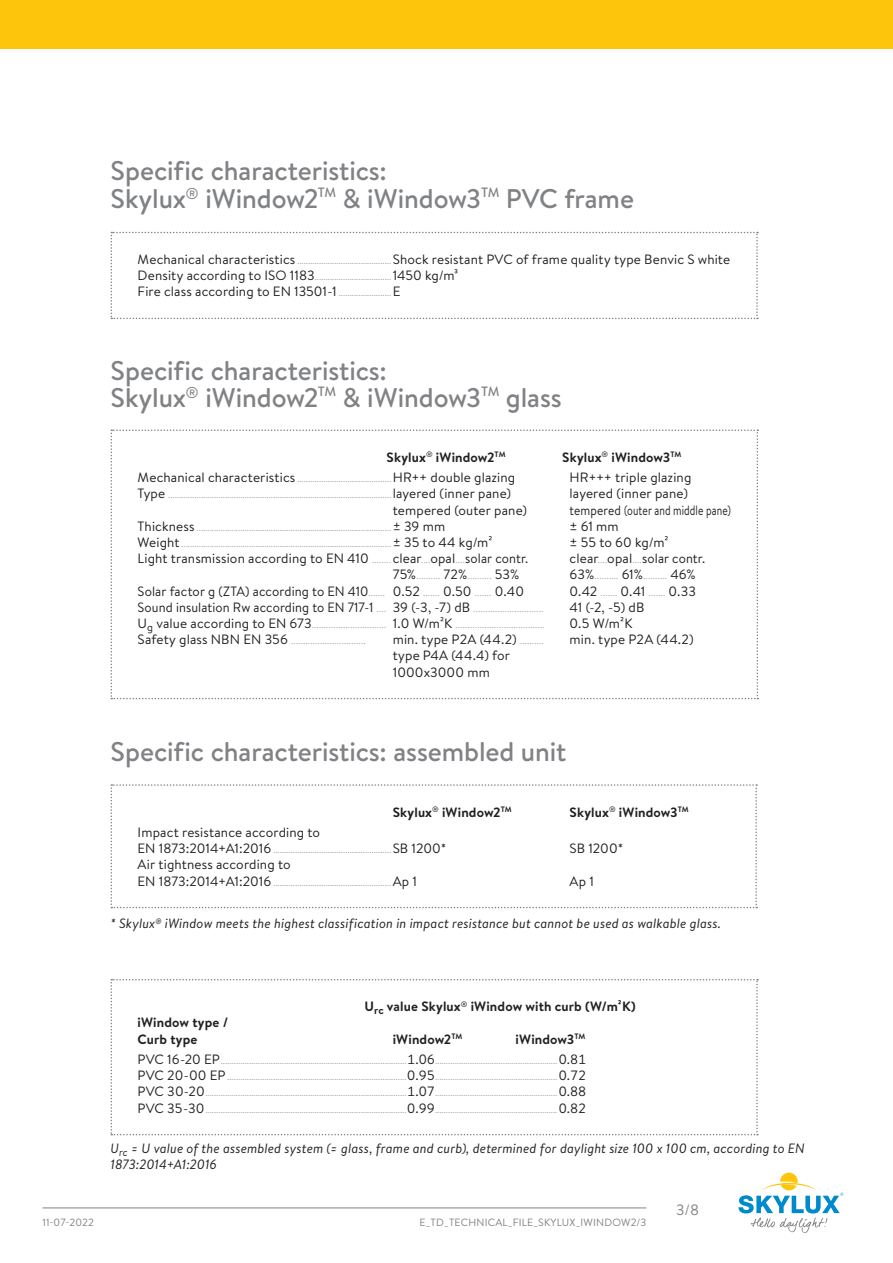
<style>
.page{position:relative;width:893px;height:1263px;background:#fff}
.page>*{position:absolute;margin:0;border:0;box-sizing:border-box;transform-origin:0 0}
.Titel_2{font:500 27px/27px "Brandon Text";letter-spacing:-.005em;color:#808285}
.t1{font:15px "Brandon Text";color:#808285}
.tekst_tabel{font:13.5px "Brandon Text";letter-spacing:.01em;color:#231f20}
.tekst_tabel_zonder_g{font:700 13.5px "Brandon Text";letter-spacing:.01em;color:#231f20}
.tekst_cursief{font:italic 13.5px/16.2px "Brandon Text";letter-spacing:.01em;color:#231f20;scale:.95 1}
.tekst_cursief-2{font:italic 13.5px "Brandon Text";letter-spacing:.01em;color:#231f20}
.tekst_tabel-2{font:13.5px "Brandon Text";letter-spacing:.01em;color:#231f20;scale:.95 1}
.tekst_tabel-3{font:13.5px "Brandon Text";letter-spacing:.01em;color:#231f20;scale:.96 1}
.tekst_tabel-4{font:13.5px "Brandon Text";letter-spacing:.01em;color:#231f20;scale:.88 1}
.t2{font:10.5px "Brandon Text";letter-spacing:.02em;color:#808285}
.tekst_tabel-5{font:9px "Brandon Text";color:#a8a9ad}
.tekst_tabel_met_cijf{font:9px "Brandon Text";color:#a8a9ad}
.s1{font-size:9px;color:#a8a9ad}
.s2{font-size:13.5px;color:#231f20}
.s3{font-size:10.8px;color:#231f20}
</style>
<div class="page">
<svg style="left:738px;top:1172px;width:105px;height:61px"></svg>
<hr style="left:43px;top:1207px;width:603px;height:1px;background:#808285">
<div style="left:0;top:0;width:893px;height:49px;background:#fec50d"></div>
<svg style="left:111px;top:232px;width:647px;height:87px"></svg>
<svg style="left:111px;top:784px;width:646px;height:124px"></svg>
<svg style="left:111px;top:429px;width:647px;height:270px"></svg>
<svg style="left:111px;top:979px;width:647px;height:156px"></svg>
<p class="Titel_2" style="left:111px;top:157px;width:525px">Specific characteristics:<br>Skylux<sup>®</sup> iWindow2<sup>TM</sup> &amp; iWindow3<sup>TM</sup> PVC frame</p>
<p class="tekst_tabel" style="left:138px;top:250px;width:594px">Mechanical characteristics <span class="s1">...........................................</span>Shock resistant PVC of frame quality type Benvic S white</p>
<p class="tekst_tabel-5" style="left:138px;top:271px;width:322px"><span class="s2">Density according to ISO 1183</span>................................... <span class="s2">1450 kg/m³</span></p>
<p class="tekst_tabel" style="left:138px;top:282px;width:264px">Fire class according to EN 13501-1 <span class="s1">........................</span> E</p>
<p class="Titel_2" style="left:111px;top:356px;width:453px">Specific characteristics:<br>Skylux<sup>®</sup> iWindow2<sup>TM</sup> &amp; iWindow3<sup>TM</sup> glass</p>
<p class="tekst_tabel_zonder_g" style="left:387px;top:448px;width:120px">Skylux<sup>®</sup> iWindow2<sup>TM</sup></p>
<p class="tekst_tabel_zonder_g" style="left:562px;top:448px;width:121px">Skylux<sup>®</sup> iWindow3<sup>TM</sup></p>
<p class="tekst_tabel-5" style="left:138px;top:473px;width:379px"><span class="s2">Mechanical characteristics</span> ........................................... <span class="s2">HR++ double glazing</span></p>
<p class="tekst_tabel" style="left:570px;top:468px;width:123px">HR+++ triple glazing</p>
<p class="tekst_tabel-5" style="left:138px;top:489px;width:375px"><span class="s2">Type</span> ...................................................................................................... <span class="s2">layered (inner pane)</span></p>
<p class="tekst_tabel" style="left:570px;top:484px;width:120px">layered (inner pane)</p>
<p class="tekst_tabel" style="left:393px;top:501px;width:136px">tempered (outer pane)</p>
<p class="tekst_tabel-4" style="left:570px;top:501px;width:185px">tempered (outer and middle pane)</p>
<p class="tekst_tabel-5" style="left:138px;top:521px;width:309px"><span class="s2">Thickness</span> ......................................................................................... <span class="s2">± 39 mm</span></p>
<p class="tekst_tabel" style="left:570px;top:517px;width:51px">± 61 mm</p>
<p class="tekst_tabel-5" style="left:138px;top:538px;width:356px"><span class="s2">Weight</span> ................................................................................................ <span class="s2">± 35 to 44 kg/m²</span></p>
<p class="tekst_tabel" style="left:570px;top:533px;width:100px">± 55 to 60 kg/m²</p>
<p class="tekst_tabel" style="left:138px;top:549px;width:392px">Light transmission according to EN 410 <span class="s1">........</span>clear<span class="s1">....</span>opal<span class="s1">....</span>solar contr.</p>
<p class="tekst_tabel" style="left:570px;top:549px;width:137px">clear<span class="s1">....</span>opal<span class="s1">....</span>solar contr.</p>
<p class="tekst_tabel-5" style="left:393px;top:570px;width:128px"><span class="s2">75%</span>.......... <span class="s2">72%</span>.......... <span class="s2">53%</span></p>
<p class="tekst_tabel-5" style="left:570px;top:570px;width:127px"><span class="s2">63%</span>.......... <span class="s2">61%</span>.......... <span class="s2">46%</span></p>
<p class="tekst_tabel-3" style="left:138px;top:582px;width:404px">Solar factor g (ZTA) according to EN 410<span class="s1">.......</span> 0.52 <span class="s1">.......</span> 0.50 <span class="s1">.......</span> 0.40</p>
<p class="tekst_tabel-5" style="left:570px;top:586px;width:128px"><span class="s2">0.42</span> ....... <span class="s2">0.41</span> ....... <span class="s2">0.33</span></p>
<p class="tekst_tabel-2" style="left:138px;top:598px;width:429px">Sound insulation Rw according to EN 717-1 <span class="s1">....</span> 39 (-3, -7) dB <span class="s1">.............................</span></p>
<p class="tekst_tabel" style="left:570px;top:598px;width:76px">41 (-2, -5) dB</p>
<p class="tekst_tabel-5" style="left:138px;top:619px;width:409px"><span class="s2">U</span><span class="s3">g</span> <span class="s2">value according to EN 673</span>................................ <span class="s2">1.0 W/m²K</span> .....................................</p>
<p class="tekst_tabel" style="left:570px;top:614px;width:64px">0.5 W/m²K</p>
<p class="tekst_tabel-5" style="left:138px;top:635px;width:230px"><span class="s2">Safety glass NBN EN 356</span> ...............................</p>
<p class="tekst_tabel" style="left:393px;top:630px;width:153px">min. type P2A (44.2) <span class="s1">..........</span></p>
<p class="tekst_tabel" style="left:570px;top:630px;width:125px">min. type P2A (44.2)</p>
<p class="tekst_tabel" style="left:393px;top:646px;width:119px">type P4A (44.4) for</p>
<p class="tekst_tabel" style="left:393px;top:663px;width:99px">1000x3000 mm</p>
<p class="Titel_2" style="left:111px;top:737px;width:457px">Specific characteristics: assembled unit</p>
<p class="tekst_tabel_zonder_g" style="left:393px;top:802px;width:120px">Skylux<sup>®</sup> iWindow2<sup>TM</sup></p>
<p class="tekst_tabel_zonder_g" style="left:570px;top:802px;width:121px">Skylux<sup>®</sup> iWindow3<sup>TM</sup></p>
<p class="tekst_tabel" style="left:138px;top:823px;width:184px">Impact resistance according to</p>
<p class="tekst_tabel-5" style="left:138px;top:844px;width:310px"><span class="s2">EN 1873:2014+A1:2016</span> ...................................................... <span class="s2">SB 1200*</span></p>
<p class="tekst_tabel" style="left:570px;top:839px;width:55px">SB 1200*</p>
<p class="tekst_tabel" style="left:138px;top:855px;width:155px">Air tightness according to</p>
<p class="tekst_tabel-5" style="left:138px;top:876px;width:281px"><span class="s2">EN 1873:2014+A1:2016</span> ...................................................... <span class="s2">Ap 1</span></p>
<p class="tekst_tabel" style="left:570px;top:872px;width:26px">Ap 1</p>
<p class="tekst_cursief-2" style="left:111px;top:914px;width:612px">* Skylux<sup>®</sup> iWindow meets the highest classification in impact resistance but cannot be used as walkable glass.</p>
<p class="t2" style="left:43px;top:1215px;width:53px">11-07-2022</p>
<p class="tekst_tabel_zonder_g" style="left:364px;top:997px;width:273px">U<sub>rc</sub> value Skylux<sup>®</sup> iWindow with curb (W/m²K)</p>
<p class="tekst_tabel_zonder_g" style="left:138px;top:1013px;width:92px">iWindow type /</p>
<p class="tekst_tabel_zonder_g" style="left:138px;top:1029px;width:61px">Curb type</p>
<p class="tekst_tabel_zonder_g" style="left:393px;top:1029px;width:71px">iWindow2<sup>TM</sup></p>
<p class="tekst_tabel_zonder_g" style="left:516px;top:1029px;width:71px">iWindow3<sup>TM</sup></p>
<p class="tekst_tabel_met_cijf" style="left:138px;top:1055px;width:450px"><span class="s2">PVC 16-20 EP</span>.....................................................................................<span class="s2">1.06</span>........................................................<span class="s2">0.81</span></p>
<p class="tekst_tabel_met_cijf" style="left:138px;top:1071px;width:450px"><span class="s2">PVC 20-00 EP</span> ..................................................................................<span class="s2">0.95</span>........................................................<span class="s2">0.72</span></p>
<p class="tekst_tabel_met_cijf" style="left:138px;top:1087px;width:450px"><span class="s2">PVC 30-20</span>............................................................................................<span class="s2">1.07</span>........................................................<span class="s2">0.88</span></p>
<p class="tekst_tabel_met_cijf" style="left:138px;top:1103px;width:450px"><span class="s2">PVC 35-30</span>............................................................................................<span class="s2">0.99</span>........................................................<span class="s2">0.82</span></p>
<p class="tekst_cursief" style="left:111px;top:1140px;width:732px">U<sub>rc</sub> = U value of the assembled system (= glass, frame and curb), determined for daylight size 100 x 100 cm, according to EN<br>1873:2014+A1:2016</p>
<p class="t2" style="left:420px;top:1215px;width:228px">E_TD_TECHNICAL_FILE_SKYLUX_IWINDOW2/3</p>
<h2 class="t1" style="left:676px;top:1199px;width:25px">3/8</h2>
</div>
